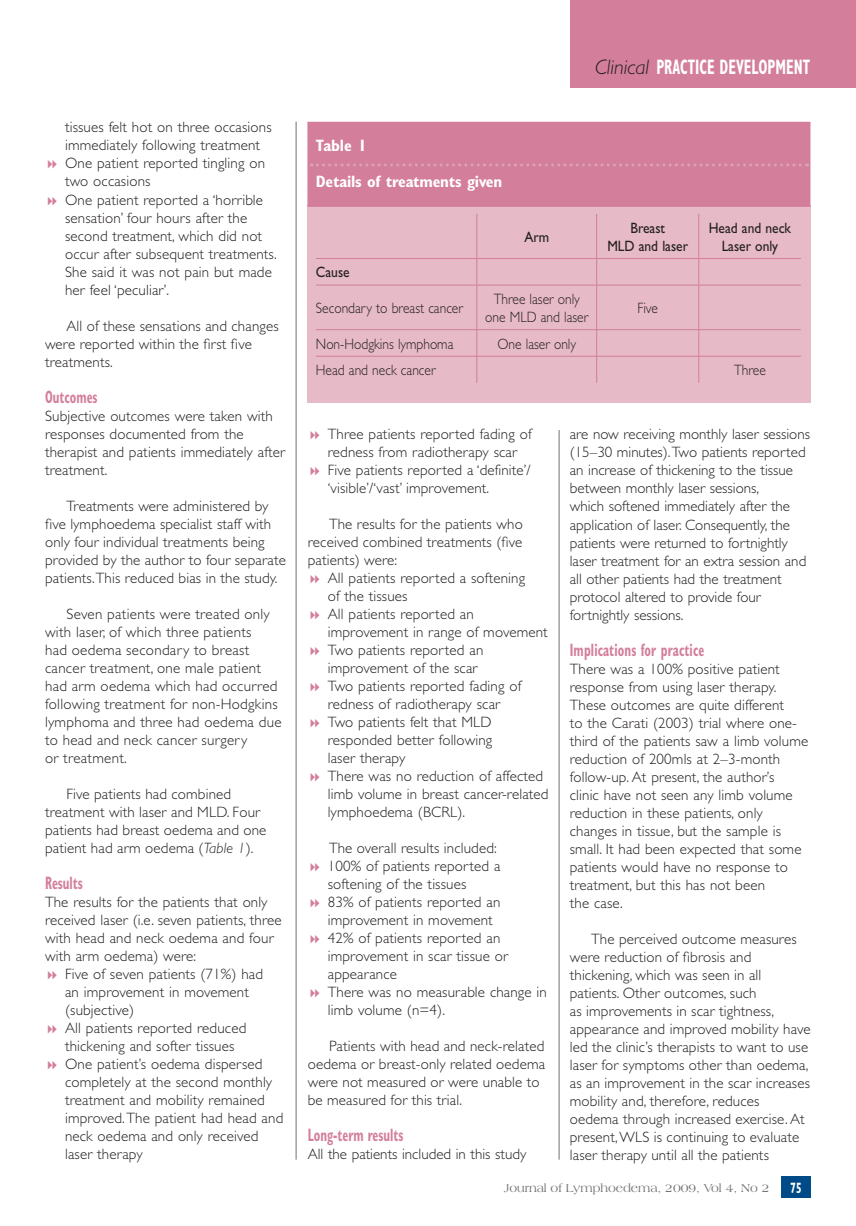
<style>
.page{position:relative;width:856px;height:1226px;background:#fff}
.page>*{position:absolute;margin:0;border:0;box-sizing:border-box;transform-origin:0 0}
.t1{font:700 condensed 21px "Gill Sans";color:#fff;scale:.7 1}
.A-head{font:700 condensed 18px "Gill Sans";color:#d37e9a;scale:.7 1}
.table_header{font:700 condensed 16.5px "Gill Sans";letter-spacing:-.015em;color:#fff}
.Body_text{font:300 15px/18px "Gill Sans";letter-spacing:.01em;color:#231f20}
.Bullet{font:300 15px/18px "Gill Sans";letter-spacing:.01em;color:#231f20}
.First_para{font:300 15px/18px "Gill Sans";letter-spacing:.01em;color:#231f20}
.table_text{font:300 15px "Gill Sans";color:#231f20;scale:.9 1}
.table_text-2{font:15px "Gill Sans";color:#231f20;scale:.9 1}
.t2{font:700 condensed 15px "Gill Sans";color:#fff;scale:.7 1}
.t3{font:12px "Americana BT";color:#727172}
.s1{font-style:italic}
.s2{font-weight:300;font-style:italic;font-stretch:normal;color:#231f20}
</style>
<div class="page">
<hr style="left:296px;top:122px;width:1px;height:1037px;background:#727172">
<hr style="left:558px;top:430px;width:1px;height:729px;background:#727172">
<div style="left:569px;top:0;width:286px;height:88px;background:#d37e9a"></div>
<div style="left:781px;top:1176px;width:29px;height:21px;background:#004b87"></div>
<div style="left:307px;top:206px;width:503px;height:197px;background:#e6bac6"></div>
<hr style="left:476px;top:214px;width:1px;height:44px;background:#d37e9a">
<hr style="left:596px;top:214px;width:1px;height:44px;background:#d37e9a">
<hr style="left:698px;top:214px;width:1px;height:44px;background:#d37e9a">
<svg style="left:476px;top:259px;width:1px;height:26px"></svg>
<svg style="left:596px;top:259px;width:1px;height:26px"></svg>
<svg style="left:698px;top:259px;width:1px;height:26px"></svg>
<hr style="left:476px;top:285px;width:1px;height:44px;background:#d37e9a">
<hr style="left:596px;top:285px;width:1px;height:44px;background:#d37e9a">
<hr style="left:698px;top:285px;width:1px;height:44px;background:#d37e9a">
<svg style="left:476px;top:330px;width:1px;height:53px"></svg>
<svg style="left:596px;top:330px;width:1px;height:53px"></svg>
<svg style="left:698px;top:330px;width:1px;height:53px"></svg>
<hr style="left:316px;top:258px;width:161px;height:1px;background:#d37e9a">
<hr style="left:477px;top:258px;width:119px;height:1px;background:#d37e9a">
<hr style="left:596px;top:258px;width:102px;height:1px;background:#d37e9a">
<hr style="left:698px;top:258px;width:102px;height:1px;background:#d37e9a">
<hr style="left:316px;top:285px;width:161px;height:1px;background:#d37e9a">
<hr style="left:477px;top:285px;width:119px;height:1px;background:#d37e9a">
<hr style="left:596px;top:285px;width:102px;height:1px;background:#d37e9a">
<hr style="left:698px;top:285px;width:102px;height:1px;background:#d37e9a">
<hr style="left:316px;top:329px;width:161px;height:1px;background:#d37e9a">
<hr style="left:477px;top:329px;width:119px;height:1px;background:#d37e9a">
<hr style="left:596px;top:329px;width:102px;height:1px;background:#d37e9a">
<hr style="left:698px;top:329px;width:102px;height:1px;background:#d37e9a">
<hr style="left:316px;top:356px;width:161px;height:1px;background:#d37e9a">
<hr style="left:477px;top:356px;width:119px;height:1px;background:#d37e9a">
<hr style="left:596px;top:356px;width:102px;height:1px;background:#d37e9a">
<hr style="left:698px;top:356px;width:102px;height:1px;background:#d37e9a">
<div style="left:307px;top:122px;width:503px;height:85px;background:#d37e9a"></div>
<svg style="left:311px;top:163px;width:496px;height:3px"></svg>
<p class="Bullet" style="left:65px;top:119px;width:208px">tissues felt hot on three occasions immediately following treatment</p>
<p class="Bullet" style="left:65px;top:155px;width:201px">One patient reported tingling on two occasions</p>
<p class="Bullet" style="left:65px;top:191px;width:213px">One patient reported a ‘horrible sensation’ four hours after the second treatment, which did not occur after subsequent treatments.<br>She said it was not pain but made her feel ‘peculiar’.</p>
<p class="Body_text" style="left:45px;top:317px;width:235px;text-indent:21px">All of these sensations and changes were reported within the first five treatments.</p>
<p class="A-head" style="left:45px;top:386px;width:77px">Outcomes</p>
<p class="First_para" style="left:45px;top:407px;width:241px">Subjective outcomes were taken with responses documented from the therapist and patients immediately after treatment.</p>
<p class="Body_text" style="left:45px;top:497px;width:242px;text-indent:21px">Treatments were administered by five lymphoedema specialist staff with only four individual treatments being provided by the author to four separate patients. This reduced bias in the study.</p>
<p class="Body_text" style="left:45px;top:605px;width:238px;text-indent:21px">Seven patients were treated only with laser, of which three patients<br>had oedema secondary to breast cancer treatment, one male patient had arm oedema which had occurred following treatment for non-Hodgkins lymphoma and three had oedema due to head and neck cancer surgery<br>or treatment.</p>
<p class="Body_text" style="left:45px;top:785px;width:223px;text-indent:21px">Five patients had combined treatment with laser and MLD. Four patients had breast oedema and one patient had arm oedema (<span class="s1">Table 1</span>).</p>
<p class="A-head" style="left:45px;top:872px;width:55px">Results</p>
<p class="First_para" style="left:45px;top:893px;width:238px">The results for the patients that only received laser (i.e. seven patients, three with head and neck oedema and four with arm oedema) were:</p>
<p class="Bullet" style="left:65px;top:965px;width:199px">Five of seven patients (71%) had an improvement in movement (subjective)</p>
<p class="Bullet" style="left:65px;top:1019px;width:183px">All patients reported reduced thickening and softer tissues</p>
<p class="Bullet" style="left:65px;top:1055px;width:220px">One patient’s oedema dispersed completely at the second monthly treatment and mobility remained improved. The patient had head and neck oedema and only received laser therapy</p>
<p class="table_header" style="left:316px;top:136px;width:52px">Table 1</p>
<p class="table_header" style="left:316px;top:172px;width:188px">Details of treatments given</p>
<p class="table_text-2" style="left:524px;top:228px;width:29px">Arm</p>
<p class="t1" style="left:595px;top:54px;width:309px"><span class="s2">Clinical</span> PRACTICE DEVELOPMENT</p>
<p class="table_text-2" style="left:630px;top:219px;width:40px">Breast</p>
<p class="table_text-2" style="left:607px;top:237px;width:91px">MLD and laser</p>
<p class="table_text-2" style="left:708px;top:219px;width:93px">Head and neck</p>
<p class="table_text-2" style="left:721px;top:237px;width:64px">Laser only</p>
<p class="table_text-2" style="left:316px;top:264px;width:39px">Cause</p>
<p class="table_text" style="left:316px;top:299px;width:165px">Secondary to breast cancer</p>
<p class="table_text" style="left:493px;top:290px;width:97px">Three laser only</p>
<p class="table_text" style="left:485px;top:308px;width:116px">one MLD and laser</p>
<p class="table_text" style="left:637px;top:299px;width:24px">Five</p>
<p class="table_text" style="left:316px;top:335px;width:154px">Non-Hodgkins lymphoma</p>
<p class="table_text" style="left:497px;top:335px;width:89px">One laser only</p>
<p class="table_text" style="left:316px;top:362px;width:134px">Head and neck cancer</p>
<p class="table_text" style="left:734px;top:362px;width:37px">Three</p>
<p class="Bullet" style="left:328px;top:425px;width:205px">Three patients reported fading of redness from radiotherapy scar</p>
<p class="Bullet" style="left:328px;top:461px;width:204px">Five patients reported a ‘definite’/</p>
<p class="Bullet" style="left:328px;top:479px;width:163px">‘visible’/‘vast’ improvement.</p>
<p class="Body_text" style="left:308px;top:515px;width:216px;text-align:justify;text-indent:21px">The results for the patients who received combined treatments (five patients) were:</p>
<p class="Bullet" style="left:328px;top:569px;width:199px">All patients reported a softening of the tissues</p>
<p class="Bullet" style="left:328px;top:605px;width:221px">All patients reported an improvement in range of movement</p>
<p class="Bullet" style="left:328px;top:641px;width:157px">Two patients reported an improvement of the scar</p>
<p class="Bullet" style="left:328px;top:677px;width:195px">Two patients reported fading of redness of radiotherapy scar</p>
<p class="Bullet" style="left:328px;top:713px;width:166px;text-align:justify">Two patients felt that MLD responded better following laser therapy</p>
<p class="Bullet" style="left:328px;top:767px;width:222px">There was no reduction of affected limb volume in breast cancer-related lymphoedema (BCRL).</p>
<p class="Body_text" style="left:329px;top:839px;width:169px">The overall results included:</p>
<p class="Bullet" style="left:328px;top:857px;width:174px">100% of patients reported a softening of the tissues</p>
<p class="Bullet" style="left:328px;top:893px;width:174px">83% of patients reported an improvement in movement</p>
<p class="Bullet" style="left:328px;top:929px;width:182px">42% of patients reported an improvement in scar tissue or appearance</p>
<p class="Bullet" style="left:328px;top:983px;width:221px">There was no measurable change in limb volume (n=4).</p>
<p class="Body_text" style="left:308px;top:1037px;width:239px;text-indent:21px">Patients with head and neck-related oedema or breast-only related oedema were not measured or were unable to be measured for this trial.</p>
<p class="A-head" style="left:308px;top:1124px;width:138px">Long-term results</p>
<p class="First_para" style="left:308px;top:1145px;width:220px">All the patients included in this study</p>
<p class="First_para" style="left:569px;top:425px;width:242px">are now receiving monthly laser sessions (15–30 minutes). Two patients reported an increase of thickening to the tissue between monthly laser sessions,<br>which softened immediately after the application of laser. Consequently, the patients were returned to fortnightly laser treatment for an extra session and all other patients had the treatment protocol altered to provide four fortnightly sessions.</p>
<p class="A-head" style="left:569px;top:638px;width:194px">Implications for practice</p>
<p class="First_para" style="left:569px;top:659px;width:240px">There was a 100% positive patient response from using laser therapy.<br>These outcomes are quite different<br>to the Carati (2003) trial where one&shy;third of the patients saw a limb volume reduction of 200mls at 2–3-month follow-up. At present, the author’s<br>clinic have not seen any limb volume reduction in these patients, only changes in tissue, but the sample is small. It had been expected that some patients would have no response to treatment, but this has not been<br>the case.</p>
<p class="Body_text" style="left:569px;top:929px;width:242px;text-indent:21px">The perceived outcome measures were reduction of fibrosis and thickening, which was seen in all patients. Other outcomes, such<br>as improvements in scar tightness, appearance and improved mobility have led the clinic’s therapists to want to use laser for symptoms other than oedema, as an improvement in the scar increases mobility and, therefore, reduces oedema through increased exercise. At present, WLS is continuing to evaluate laser therapy until all the patients</p>
<p class="t3" style="left:504px;top:1180px;width:267px">Journal of Lymphoedema, 2009, Vol 4, No 2</p>
<p class="t2" style="left:790px;top:1178px;width:17px">75</p>
</div>
